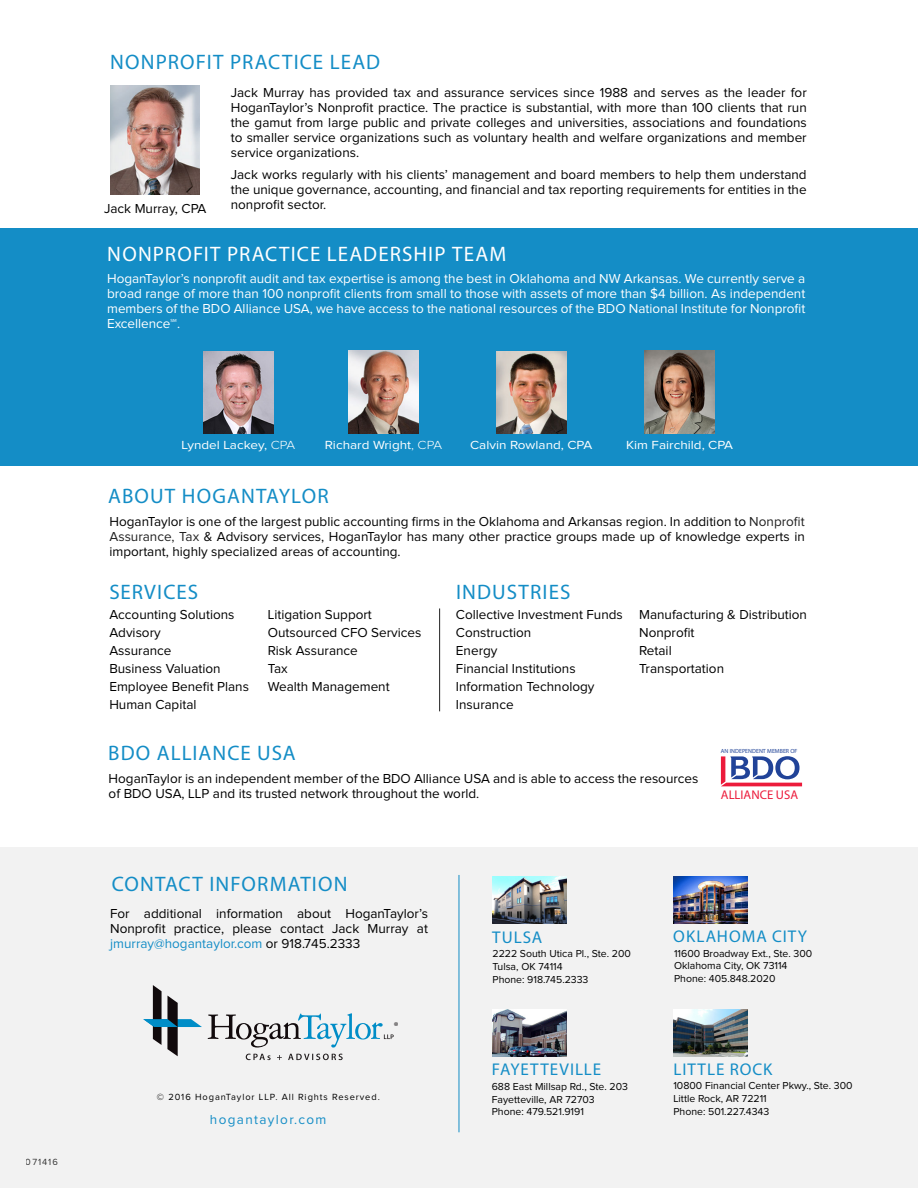
<style>
.page{position:relative;width:918px;height:1188px;background:#fff}
.page>*{position:absolute;margin:0;border:0;box-sizing:border-box;transform-origin:0 0}
.t1{font:21px "Myriad Pro";letter-spacing:.055em;color:#148dc6}
.t2{font:21px "Myriad Pro";letter-spacing:.055em;color:#fff}
.t3{font:16.95px "Myriad Pro";letter-spacing:.06em;color:#148dc6}
.t4{font:13.5px/15px "Proxima Nova";color:#000;text-align:justify}
.t5{font:13.5px/15px "Proxima Nova";color:#fff;text-align:justify}
.t6{font:13.5px "Proxima Nova";letter-spacing:.1em;color:#148dc6}
.t7{font:700 12.6px "Bliss Pro";color:#ec1b3b}
.t8{font:12.15px "Proxima Nova";color:#fff;scale:1.11 1}
.t9{font:11.4px "Myriad Pro";color:#231f20}
.t10{font:10.5px/12.6px "Proxima Nova";color:#000}
.t11{font:9.3px "Proxima Nova";letter-spacing:.1em;color:#000}
.t12{font:700 6px "Bliss Pro";color:#204397}
.s1{font-weight:300}
.s2{color:#212121}
.s3{color:#148dc6}
</style>
<div class="page">
<div style="left:0;top:847px;width:918px;height:341px;background:#f2f2f2"></div>
<img style="left:110px;top:86px;width:89px;height:108px">
<div style="left:0;top:229px;width:918px;height:237px;background:#148dc6"></div>
<hr style="left:459px;top:875px;width:1px;height:257px;background:#148dc6">
<img style="left:203px;top:351px;width:70px;height:83px">
<img style="left:349px;top:350px;width:69px;height:83px">
<img style="left:496px;top:351px;width:70px;height:83px">
<img style="left:645px;top:351px;width:70px;height:82px">
<svg style="left:721px;top:756px;width:81px;height:30px"></svg>
<hr style="left:439px;top:608px;width:1px;height:103px;background:#212121">
<img style="left:673px;top:877px;width:74px;height:46px">
<img style="left:492px;top:876px;width:74px;height:47px">
<img style="left:492px;top:1009px;width:74px;height:47px">
<img style="left:673px;top:1009px;width:74px;height:47px">
<svg style="left:246px;top:1054px;width:97px;height:6px"></svg>
<svg style="left:143px;top:985px;width:59px;height:71px"></svg>
<svg style="left:208px;top:1013px;width:186px;height:35px"></svg>
<p class="t11" style="left:26px;top:1157px;width:33px">071416</p>
<p class="t1" style="left:110px;top:49px;width:271px">NONPROFIT PRACTICE LEAD</p>
<p class="t4" style="left:104px;top:201px;width:104px">Jack Murray, CPA</p>
<p class="t4" style="left:231px;top:85px;width:578px">Jack Murray has provided tax and assurance services since 1988 and serves as the leader for HoganTaylor’s Nonprofit practice. The practice is substantial, with more than 100 clients that run the gamut from large public and private colleges and universities, associations and foundations to smaller service organizations such as voluntary health and welfare organizations and member service organizations.</p>
<p class="t4" style="left:231px;top:168px;width:577px">Jack works regularly with his clients’ management and board members to help them understand the unique governance, accounting, and financial and tax reporting requirements for entities in the nonprofit sector.</p>
<p class="t2" style="left:107px;top:241px;width:401px">NONPROFIT PRACTICE LEADERSHIP TEAM</p>
<p class="t5" style="left:107px;top:272px;width:700px">HoganTaylor’s nonprofit audit and tax expertise is among the best in Oklahoma and NW Arkansas. We currently serve a broad range of more than 100 nonprofit clients from small to those with assets of more than $4 billion. As independent members of the BDO Alliance USA, we have access to the national resources of the BDO National Institute for Nonprofit Excellence℠.</p>
<p class="t8" style="left:182px;top:439px;width:104px">Lyndel Lackey, <span class="s1">CPA</span></p>
<p class="t8" style="left:325px;top:439px;width:107px">Richard Wright<span class="s1">, CPA</span></p>
<p class="t8" style="left:470px;top:439px;width:112px">Calvin Rowland, CPA</p>
<p class="t8" style="left:626px;top:439px;width:98px">Kim Fairchild, CPA</p>
<p class="t1" style="left:108px;top:483px;width:222px">ABOUT HOGANTAYLOR</p>
<p class="t4" style="left:110px;top:514px;width:697px">HoganTaylor is one of the largest public accounting firms in the Oklahoma and Arkansas region. In addition to <span class="s2">Nonprofit Assurance, Tax</span> &amp; Advisory services, HoganTaylor has many other practice groups made up of knowledge experts in important, highly specialized areas of accounting.</p>
<p class="t1" style="left:109px;top:579px;width:90px">SERVICES</p>
<p class="t1" style="left:456px;top:579px;width:116px">INDUSTRIES</p>
<p class="t4" style="left:268px;top:608px;width:106px">Litigation Support</p>
<p class="t4" style="left:268px;top:626px;width:155px">Outsourced CFO Services</p>
<p class="t4" style="left:268px;top:644px;width:92px">Risk Assurance</p>
<p class="t4" style="left:268px;top:662px;width:22px">Tax</p>
<p class="t4" style="left:268px;top:680px;width:123px">Wealth Management</p>
<p class="t4" style="left:109px;top:608px;width:127px">Accounting Solutions</p>
<p class="t4" style="left:109px;top:626px;width:53px">Advisory</p>
<p class="t4" style="left:109px;top:644px;width:64px">Assurance</p>
<p class="t4" style="left:109px;top:662px;width:113px">Business Valuation</p>
<p class="t4" style="left:109px;top:680px;width:141px">Employee Benefit Plans</p>
<p class="t4" style="left:109px;top:698px;width:89px">Human Capital</p>
<p class="t4" style="left:456px;top:608px;width:168px">Collective Investment Funds</p>
<p class="t4" style="left:456px;top:626px;width:77px">Construction</p>
<p class="t4" style="left:456px;top:644px;width:43px">Energy</p>
<p class="t4" style="left:456px;top:662px;width:121px">Financial Institutions</p>
<p class="t4" style="left:456px;top:680px;width:140px">Information Technology</p>
<p class="t4" style="left:456px;top:698px;width:59px">Insurance</p>
<p class="t4" style="left:639px;top:608px;width:169px">Manufacturing &amp; Distribution</p>
<p class="t4" style="left:639px;top:626px;width:57px">Nonprofit</p>
<p class="t4" style="left:639px;top:644px;width:34px">Retail</p>
<p class="t4" style="left:639px;top:662px;width:87px">Transportation</p>
<p class="t1" style="left:108px;top:740px;width:189px">BDO ALLIANCE USA</p>
<p class="t12" style="left:721px;top:747px;width:78px">AN INDEPENDENT MEMBER OF</p>
<p class="t7" style="left:721px;top:787px;width:79px">ALLIANCE USA</p>
<p class="t4" style="left:109px;top:772px;width:591px">HoganTaylor is an independent member of the BDO Alliance USA and is able to access the resources of BDO USA, LLP and its trusted network throughout the world.</p>
<p class="t1" style="left:112px;top:871px;width:237px">CONTACT INFORMATION</p>
<p class="t4" style="left:110px;top:907px;width:319px">For additional information about HoganTaylor’s Nonprofit practice, please contact Jack Murray at <span class="s3">jmurray@hogantaylor.com</span> or 918.745.2333</p>
<p class="t9" style="left:394px;top:1019px;width:6px">®</p>
<p class="t11" style="left:157px;top:1093px;width:224px">© 2016 HoganTaylor LLP. All Rights Reserved.</p>
<p class="t6" style="left:210px;top:1113px;width:118px">hogantaylor.com</p>
<p class="t3" style="left:492px;top:926px;width:52px">TULSA</p>
<p class="t3" style="left:673px;top:926px;width:135px">OKLAHOMA CITY</p>
<p class="t10" style="left:493px;top:948px;width:140px">2222 South Utica Pl., Ste. 200</p>
<p class="t10" style="left:493px;top:961px;width:72px">Tulsa, OK 74114</p>
<p class="t10" style="left:493px;top:973px;width:97px">Phone: 918.745.2333</p>
<p class="t10" style="left:674px;top:947px;width:140px">11600 Broadway Ext., Ste. 300</p>
<p class="t10" style="left:674px;top:960px;width:115px">Oklahoma City, OK 73114</p>
<p class="t10" style="left:674px;top:972px;width:103px">Phone: 405.848.2020</p>
<p class="t3" style="left:492px;top:1059px;width:111px">FAYETTEVILLE</p>
<p class="t3" style="left:674px;top:1059px;width:100px">LITTLE ROCK</p>
<p class="t10" style="left:492px;top:1081px;width:138px">688 East Millsap Rd., Ste. 203</p>
<p class="t10" style="left:492px;top:1093px;width:104px">Fayetteville, AR 72703</p>
<p class="t10" style="left:492px;top:1106px;width:94px">Phone: 479.521.9191</p>
<p class="t10" style="left:673px;top:1080px;width:181px">10800 Financial Center Pkwy., Ste. 300<br>Little Rock, AR 72211</p>
<p class="t10" style="left:673px;top:1105px;width:97px">Phone: 501.227.4343</p>
</div>
